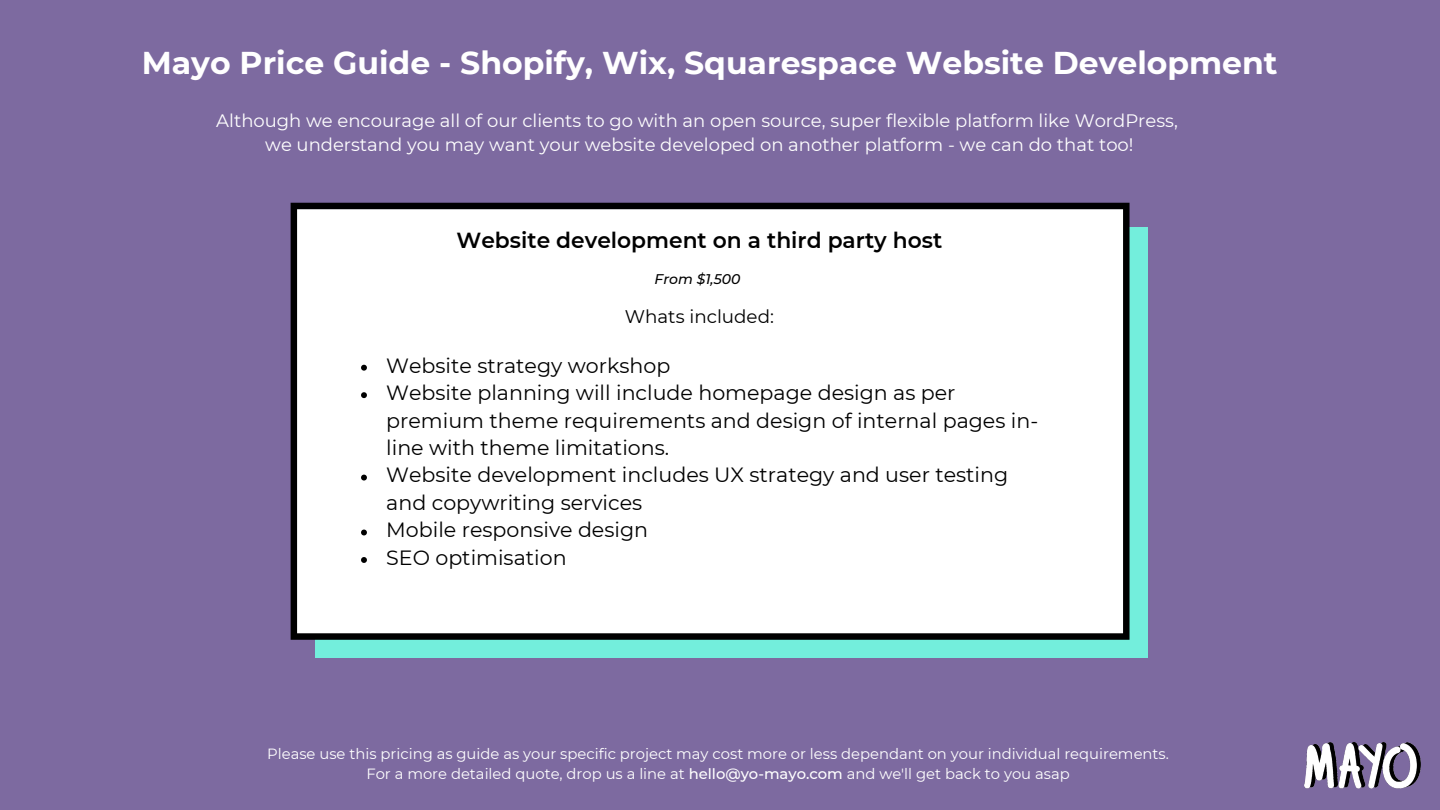
<style>
.page{position:relative;width:1440px;height:810px;background:#7d6aa0}
.page>*{position:absolute;margin:0;border:0;box-sizing:border-box;transform-origin:0 0}
.t1{font:700 31.5px "Montserrat";color:#fff}
.t2{font:600 21.8px "Montserrat";color:#000}
.t3{font:20.6px/27.5px "Montserrat";color:#000}
.t4{font:18.3px "Montserrat";color:#000}
.t5{font:18px/24.8px "Montserrat";color:#fff;text-align:center}
.t6{font:14.8px/20.3px "Montserrat";color:#fff;text-align:center}
.t7{font:italic 500 14px "Montserrat";color:#000}
.s1{font-weight:500}
</style>
<div class="page">
<div style="left:315px;top:227px;width:833px;height:431px;background:#73eedc"></div>
<div style="left:291px;top:203px;width:839px;height:437px;background:#fff"></div>
<svg style="left:361px;top:365px;width:6px;height:6px"></svg>
<svg style="left:361px;top:392px;width:6px;height:6px"></svg>
<svg style="left:361px;top:475px;width:6px;height:6px"></svg>
<svg style="left:361px;top:530px;width:6px;height:5px"></svg>
<svg style="left:361px;top:557px;width:6px;height:6px"></svg>
<img style="left:1304px;top:742px;width:117px;height:47px">
<h1 class="t1" style="left:142px;top:43px;width:1137px">Mayo Price Guide - Shopify, Wix, Squarespace Website Development</h1>
<p class="t5" style="left:216px;top:108px;width:963px">Although we encourage all of our clients to go with an open source, super flexible platform like WordPress, we understand you may want your website developed on another platform - we can do that too!</p>
<p class="t2" style="left:457px;top:227px;width:487px">Website development on a third party host</p>
<p class="t7" style="left:655px;top:270px;width:87px">From $1,500</p>
<p class="t4" style="left:625px;top:305px;width:151px">Whats included:</p>
<p class="t3" style="left:386px;top:351px;width:653px">Website strategy workshop<br>Website planning will include homepage design as per premium theme requirements and design of internal pages in&shy;line with theme limitations.<br>Website development includes UX strategy and user testing and copywriting services<br>Mobile responsive design<br>SEO optimisation</p>
<p class="t6" style="left:267px;top:743px;width:903px">Please use this pricing as guide as your specific project may cost more or less dependant on your individual requirements.<br>For a more detailed quote, drop us a line at <span class="s1">hello@yo-mayo.com</span> and we'll get back to you asap</p>
</div>
